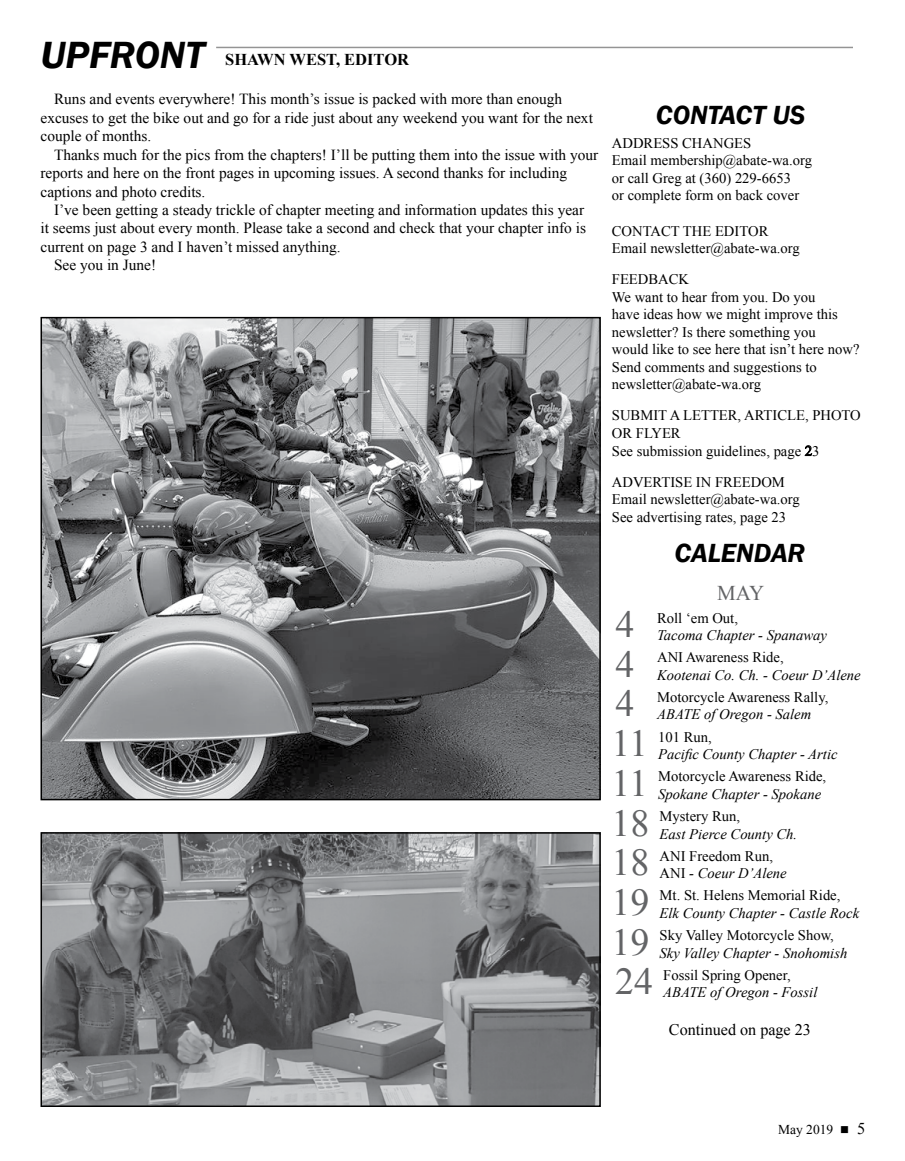
<style>
.page{position:relative;width:905px;height:1161px;background:#fff}
.page>*{position:absolute;margin:0;border:0;box-sizing:border-box;transform-origin:0 0}
.t1{font:italic 600 39px "Franklin Gothic";color:#000}
.t2{font:37.95px "Times New Roman";color:#636466}
.t3{font:italic 600 27px "Franklin Gothic";color:#000}
.t4{font:21px "Times New Roman";color:#636466}
.t5{font:700 16.5px "Times New Roman";color:#000}
.t6{font:16.2px "Times New Roman";color:#000}
.t7{font:15.3px/18.5px "Times New Roman";color:#000}
.t8{font:14.7px/17.5px "Times New Roman";color:#000}
.t9{font:italic 14.7px "Times New Roman";color:#000}
.t10{font:13.5px "Times New Roman";color:#000}
.s1{font-style:italic}
.s2{font-size:16.5px}
</style>
<div class="page">
<svg style="left:804px;top:445px;width:8px;height:11px"></svg>
<hr style="left:216px;top:47px;width:637px;height:1px;background:#000">
<img style="left:43px;top:320px;width:554px;height:477px">
<div style="left:40px;top:317px;width:560px;height:483px;border:2px solid #000"></div>
<img style="left:43px;top:835px;width:554px;height:269px">
<div style="left:40px;top:832px;width:560px;height:275px;border:2px solid #000"></div>
<h1 class="t1" style="left:40px;top:30px;width:165px">UPFRONT</h1>
<p class="t5" style="left:225px;top:48px;width:185px">SHAWN WEST, EDITOR</p>
<p class="t7" style="left:40px;top:90px;width:554px;text-indent:13px">Runs and events everywhere! This month’s issue is packed with more than enough excuses to get the bike out and go for a ride just about any weekend you want for the next couple of months.</p>
<p class="t7" style="left:40px;top:145px;width:559px;text-indent:13px">Thanks much for the pics from the chapters! I’ll be putting them into the issue with your reports and here on the front pages in upcoming issues. A second thanks for including captions and photo credits.</p>
<p class="t7" style="left:54px;top:200px;width:531px">I’ve been getting a steady trickle of chapter meeting and information updates this year</p>
<p class="t7" style="left:40px;top:219px;width:547px">it seems just about every month. Please take a second and check that your chapter info is</p>
<p class="t7" style="left:40px;top:237px;width:301px">current on page 3 and I haven’t missed anything.</p>
<p class="t7" style="left:54px;top:256px;width:104px">See you in June!</p>
<h3 class="t3" style="left:656px;top:97px;width:151px">CONTACT US</h3>
<p class="t8" style="left:612px;top:134px;width:202px">ADDRESS CHANGES<br>Email membership@abate-wa.org or call Greg at (360) 229-6653<br>or complete form on back cover</p>
<p class="t8" style="left:612px;top:222px;width:189px">CONTACT THE EDITOR<br>Email newsletter@abate-wa.org</p>
<p class="t8" style="left:612px;top:270px;width:249px">FEEDBACK<br>We want to hear from you. Do you<br>have ideas how we might improve this newsletter? Is there something you<br>would like to see here that isn’t here now?<br>Send comments and suggestions to newsletter@abate-wa.org</p>
<p class="t8" style="left:612px;top:407px;width:250px">SUBMIT A LETTER, ARTICLE, PHOTO<br>OR FLYER<br>See submission guidelines, page 23</p>
<p class="t8" style="left:612px;top:473px;width:189px">ADVERTISE IN FREEDOM<br>Email newsletter@abate-wa.org<br>See advertising rates, page 23</p>
<h3 class="t3" style="left:674px;top:536px;width:132px">CALENDAR</h3>
<h3 class="t4" style="left:717px;top:579px;width:49px">MAY</h3>
<h2 class="t2" style="left:615px;top:599px;width:20px">4</h2>
<p class="t8" style="left:657px;top:609px;width:82px">Roll ‘em Out,</p>
<p class="t9" style="left:657px;top:625px;width:171px">Tacoma Chapter - Spanaway</p>
<h2 class="t2" style="left:615px;top:639px;width:20px">4</h2>
<p class="t8" style="left:657px;top:648px;width:128px">ANI Awareness Ride,</p>
<p class="t9" style="left:657px;top:665px;width:205px">Kootenai Co. Ch. - Coeur D’Alene</p>
<h2 class="t2" style="left:615px;top:678px;width:20px">4</h2>
<p class="t8" style="left:657px;top:688px;width:173px">Motorcycle Awareness Rally,</p>
<p class="t9" style="left:657px;top:704px;width:156px">ABATE of Oregon - Salem</p>
<h2 class="t2" style="left:611px;top:718px;width:38px">11</h2>
<p class="t8" style="left:658px;top:728px;width:55px">101 Run,</p>
<p class="t9" style="left:658px;top:744px;width:181px">Pacific County Chapter - Artic</p>
<h2 class="t2" style="left:611px;top:758px;width:38px">11</h2>
<p class="t8" style="left:658px;top:767px;width:170px">Motorcycle Awareness Ride,</p>
<p class="t9" style="left:658px;top:784px;width:164px">Spokane Chapter - Spokane</p>
<h2 class="t2" style="left:611px;top:797px;width:39px">18</h2>
<p class="t8" style="left:659px;top:807px;width:82px">Mystery Run,</p>
<p class="t9" style="left:659px;top:823px;width:139px">East Pierce County Ch.</p>
<h2 class="t2" style="left:611px;top:837px;width:39px">18</h2>
<p class="t8" style="left:659px;top:847px;width:129px">ANI Freedom Run,<br>ANI <span class="s1">- Coeur D’Alene</span></p>
<h2 class="t2" style="left:611px;top:877px;width:39px">19</h2>
<p class="t8" style="left:659px;top:886px;width:182px">Mt. St. Helens Memorial Ride,</p>
<p class="t9" style="left:659px;top:903px;width:201px">Elk County Chapter - Castle Rock</p>
<h2 class="t2" style="left:611px;top:916px;width:39px">19</h2>
<p class="t8" style="left:659px;top:926px;width:176px">Sky Valley Motorcycle Show,</p>
<p class="t9" style="left:659px;top:943px;width:189px">Sky Valley Chapter - Snohomish</p>
<h2 class="t2" style="left:615px;top:956px;width:39px">24</h2>
<p class="t8" style="left:663px;top:966px;width:129px">Fossil Spring Opener,</p>
<p class="t9" style="left:663px;top:982px;width:156px">ABATE of Oregon - Fossil</p>
<p class="t6" style="left:669px;top:1019px;width:143px">Continued on page 23</p>
<p class="t10" style="left:778px;top:1121px;width:89px">May 2019 ■ <span class="s2">5</span></p>
</div>
